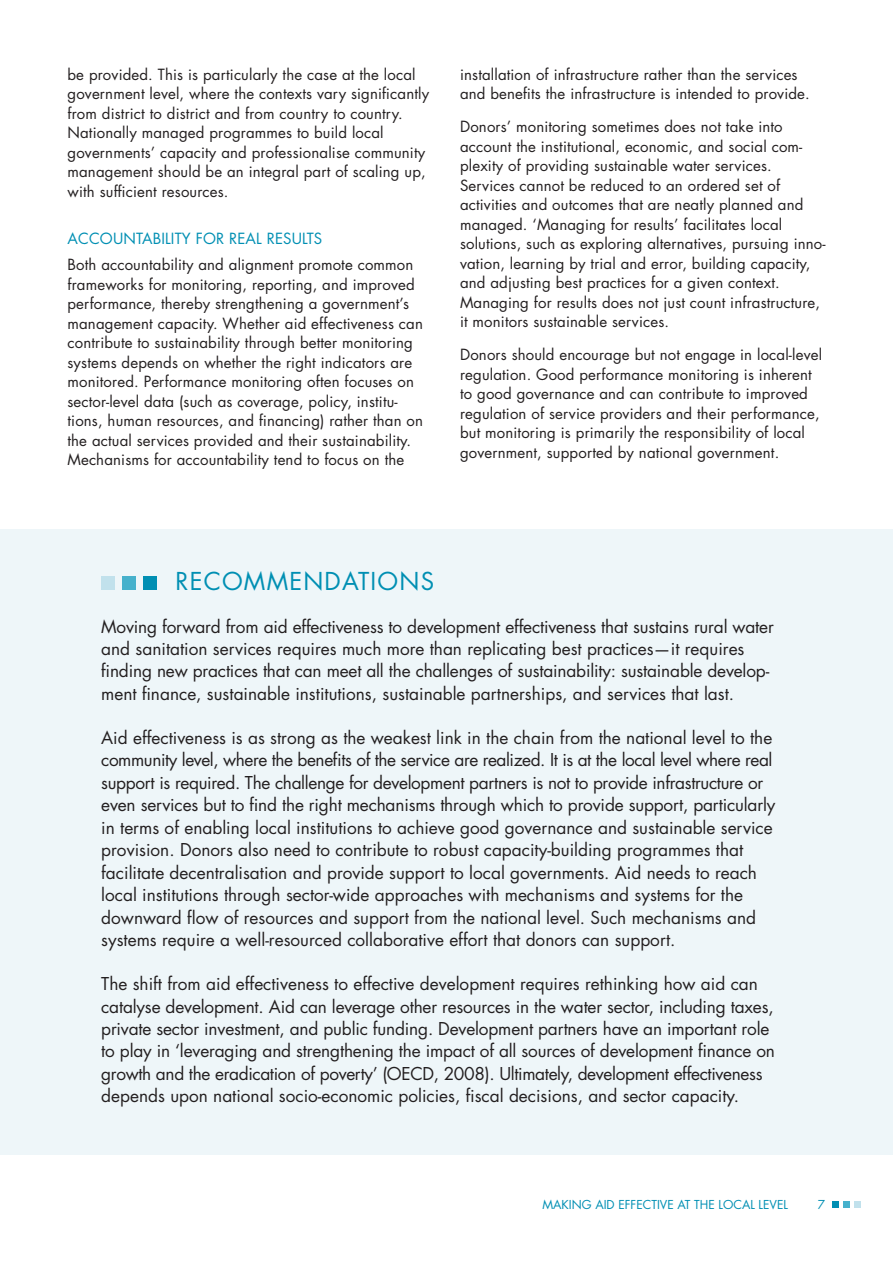
<style>
.page{position:relative;width:893px;height:1263px;background:#fff}
.page>*{position:absolute;margin:0;border:0;box-sizing:border-box;transform-origin:0 0}
.t1{font:24px "Futura Std";letter-spacing:.05em;color:#008fb3}
.t2{font:17.25px/22.5px "Futura Std";color:#231f20}
.t3{font:15px/19.5px "Futura Std";letter-spacing:.01em;color:#231f20}
.t4{font:15px "Futura Std";letter-spacing:.01em;color:#008fb3}
.t5{font:12px "Futura Std";color:#008fb3}
</style>
<div class="page">
<div style="left:832px;top:1201px;width:7px;height:6px;background:#008fb3"></div>
<div style="left:843px;top:1201px;width:7px;height:6px;background:#46b1cc"></div>
<div style="left:854px;top:1201px;width:7px;height:6px;background:#c1e1ec"></div>
<div style="left:0;top:529px;width:893px;height:626px;background:#eef6f9"></div>
<div style="left:144px;top:577px;width:13px;height:13px;background:#008fb3"></div>
<div style="left:123px;top:577px;width:13px;height:13px;background:#46b1cc"></div>
<div style="left:101px;top:577px;width:13px;height:13px;background:#c1e1ec"></div>
<p class="t3" style="left:68px;top:65px;width:363px">be provided. This is particularly the case at the local government level, where the contexts vary significantly from district to district and from country to country.<br>Nationally managed programmes to build local governments’ capacity and professionalise community management should be an integral part of scaling up, with sufficient resources.</p>
<p class="t4" style="left:68px;top:229px;width:12px">Acc</p>
<p class="t4" style="left:100px;top:229px;width:216px">ountability for real results</p>
<p class="t3" style="left:68px;top:255px;width:357px">Both accountability and alignment promote common frameworks for monitoring, reporting, and improved performance, thereby strengthening a government’s management capacity. Whether aid effectiveness can contribute to sustainability through better monitoring systems depends on whether the right indicators are monitored. Performance monitoring often focuses on sector-level data (such as coverage, policy, institu&shy;tions, human resources, and financing) rather than on the actual services provided and their sustainability.<br>Mechanisms for accountability tend to focus on the</p>
<p class="t3" style="left:460px;top:65px;width:351px">installation of infrastructure rather than the services and benefits the infrastructure is intended to provide.</p>
<p class="t3" style="left:460px;top:117px;width:367px">Donors’ monitoring sometimes does not take into account the institutional, economic, and social com&shy;plexity of providing sustainable water services.<br>Services cannot be reduced to an ordered set of activities and outcomes that are neatly planned and managed. ‘Managing for results’ facilitates local solutions, such as exploring alternatives, pursuing inno&shy;vation, learning by trial and error, building capacity, and adjusting best practices for a given context.<br>Managing for results does not just count infrastructure, it monitors sustainable services.</p>
<p class="t3" style="left:460px;top:345px;width:364px">Donors should encourage but not engage in local-level regulation. Good performance monitoring is inherent to good governance and can contribute to improved regulation of service providers and their performance, but monitoring is primarily the responsibility of local government, supported by national government.</p>
<h1 class="t1" style="left:175px;top:566px;width:89px">Recomme</h1>
<h1 class="t1" style="left:303px;top:566px;width:128px">ndations</h1>
<p class="t2" style="left:101px;top:615px;width:674px">Moving forward from aid effectiveness to development effectiveness that sustains rural water and sanitation services requires much more than replicating best practices—it requires finding new practices that can meet all the challenges of sustainability: sustainable develop&shy;ment finance, sustainable institutions, sustainable partnerships, and services that last.</p>
<p class="t2" style="left:101px;top:726px;width:676px">Aid effectiveness is as strong as the weakest link in the chain from the national level to the community level, where the benefits of the service are realized. It is at the local level where real support is required. The challenge for development partners is not to provide infrastructure or even services but to find the right mechanisms through which to provide support, particularly in terms of enabling local institutions to achieve good governance and sustainable service provision. Donors also need to contribute to robust capacity-building programmes that facilitate decentralisation and provide support to local governments. Aid needs to reach local institutions through sector-wide approaches with mechanisms and systems for the downward flow of resources and support from the national level. Such mechanisms and systems require a well-resourced collaborative effort that donors can support.</p>
<p class="t2" style="left:101px;top:972px;width:675px">The shift from aid effectiveness to effective development requires rethinking how aid can catalyse development. Aid can leverage other resources in the water sector, including taxes, private sector investment, and public funding. Development partners have an important role to play in ‘leveraging and strengthening the impact of all sources of development finance on growth and the eradication of poverty’ (OECD, 2008). Ultimately, development effectiveness depends upon national socio-economic policies, fiscal decisions, and sector capacity.</p>
<p class="t5" style="left:542px;top:1197px;width:247px">Making AI D EFFECTIVE at the local leve l</p>
<p class="t5" style="left:818px;top:1197px;width:9px">7</p>
</div>
